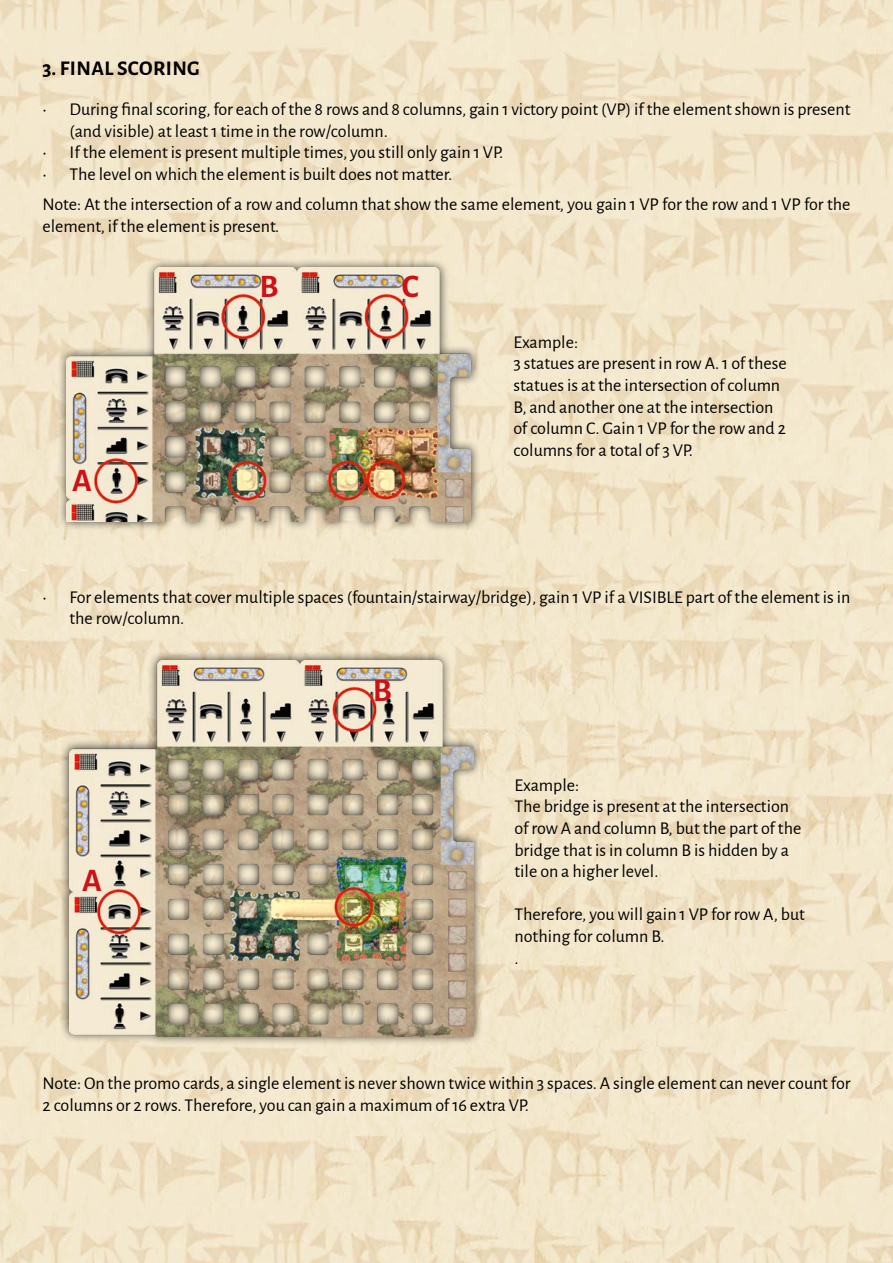
<style>
.page{position:relative;width:893px;height:1263px;background:#fff}
.page>*{position:absolute;margin:0;border:0;box-sizing:border-box;transform-origin:0 0}
.t1{font:700 33px "Alegreya Sans";color:#cc1216}
.t2{font:700 21px "Alegreya Sans";letter-spacing:.02em;color:#000}
.t3{font:18px/21.6px "Alegreya Sans";color:#000}
</style>
<div class="page">
<img style="left:0;top:0;width:893px;height:1263px">
<div style="left:60px;top:651px;width:423px;height:394px;background:#000;opacity:.75"></div>
<img style="left:69px;top:660px;width:404px;height:376px">
<div style="left:57px;top:258px;width:424px;height:273px;background:#000;opacity:.75"></div>
<img style="left:67px;top:268px;width:404px;height:253px">
<p class="t2" style="left:43px;top:53px;width:159px">3. FINAL SCORING</p>
<p class="t3" style="left:70px;top:98px;width:782px;text-indent:-27px">• During final scoring, for each of the 8 rows and 8 columns, gain 1 victory point (VP) if the element shown is present (and visible) at least 1 time in the row/column.</p>
<p class="t3" style="left:43px;top:141px;width:462px">• If the element is present multiple times, you still only gain 1 VP.</p>
<p class="t3" style="left:43px;top:158px;width:809px;line-height:30.2px">• The level on which the element is built does not matter.<br>Note: At the intersection of a row and column that show the same element, you gain 1 VP for the row and 1 VP for the</p>
<p class="t3" style="left:43px;top:214px;width:238px">element, if the element is present.</p>
<h1 class="t1" style="left:72px;top:456px;width:21px">A</h1>
<h1 class="t1" style="left:259px;top:262px;width:21px">B</h1>
<h1 class="t1" style="left:402px;top:262px;width:19px">C</h1>
<p class="t3" style="left:513px;top:330px;width:275px">Example:<br>3 statues are present in row A. 1 of these statues is at the intersection of column<br>B, and another one at the intersection of column C. Gain 1 VP for the row and 2 columns for a total of 3 VP.</p>
<p class="t3" style="left:70px;top:585px;width:782px;text-indent:-27px">• For elements that cover multiple spaces (fountain/stairway/bridge), gain 1 VP if a VISIBLE part of the element is in the row/column.</p>
<h1 class="t1" style="left:82px;top:856px;width:21px">A</h1>
<h1 class="t1" style="left:373px;top:666px;width:21px">B</h1>
<p class="t3" style="left:514px;top:773px;width:288px">Example:<br>The bridge is present at the intersection of row A and column B, but the part of the bridge that is in column B is hidden by a tile on a higher level.</p>
<p class="t3" style="left:514px;top:903px;width:292px">Therefore, you will gain 1 VP for row A, but nothing for column B.<br>.</p>
<p class="t3" style="left:43px;top:1071px;width:809px">Note: On the promo cards, a single element is never shown twice within 3 spaces. A single element can never count for<br>2 columns or 2 rows. Therefore, you can gain a maximum of 16 extra VP.</p>
</div>
